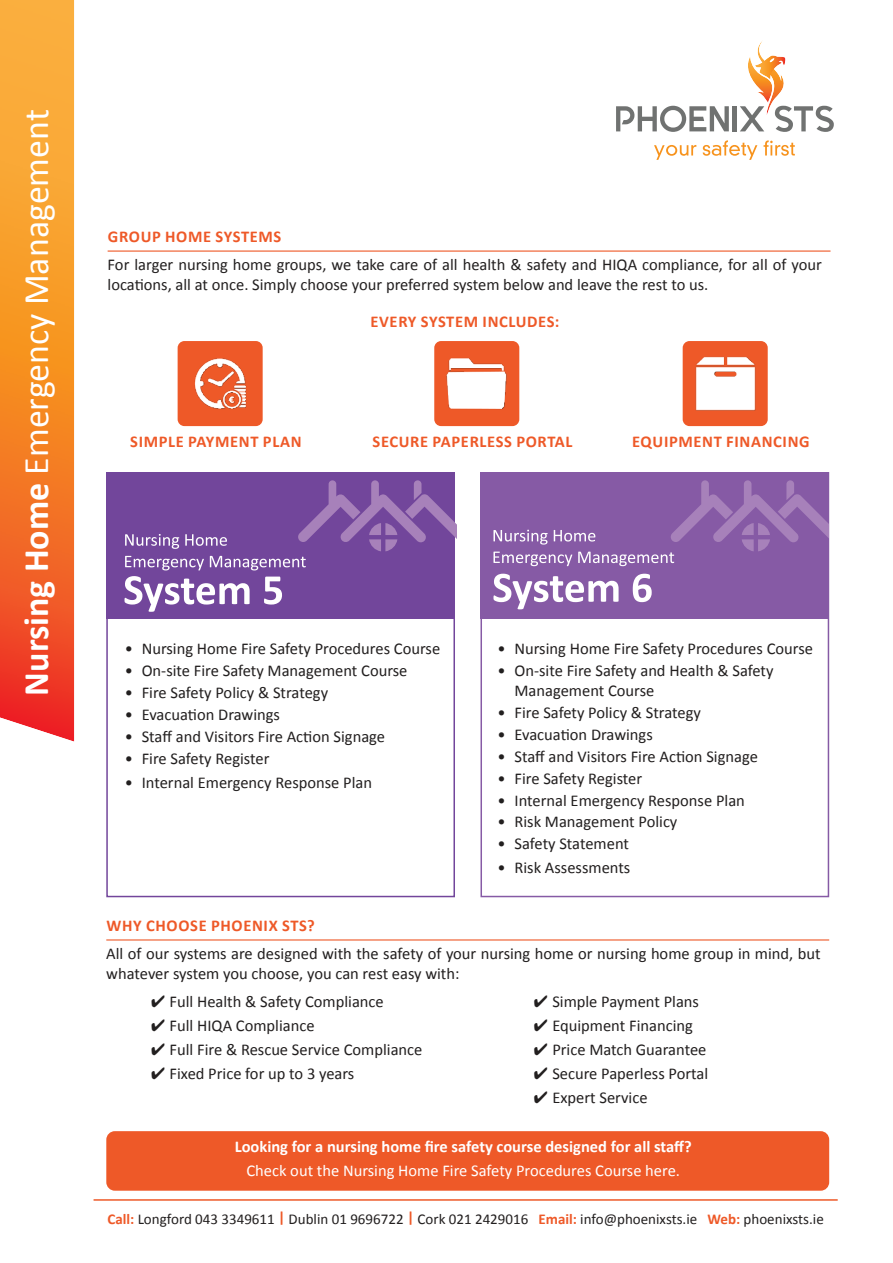
<style>
.page{position:relative;width:893px;height:1263px;background:#fff}
.page>*{position:absolute;margin:0;border:0;box-sizing:border-box;transform-origin:0 0}
.t1{font:36px "Calibri";color:#fff}
.t2{font:16.5px/19.8px "Calibri";color:#221f1f}
.t3{font:700 16.5px "Calibri";letter-spacing:.04em;color:#ee5928}
.t4{font:700 16.5px "Calibri";color:#fff}
.t5{font:16.5px "Calibri";color:#fff}
.t6{font:15px "Calibri";color:#221f1f}
.s1{font-weight:700}
.s2{font-weight:700;color:#ee5928}
</style>
<div class="page">
<div style="left:106px;top:1131px;width:723px;height:60px;background:#ee5928;border-radius:9px"></div>
<svg style="left:616px;top:106px;width:113px;height:26px"></svg>
<hr style="left:733px;top:106px;width:4px;height:25px;background:#707271">
<svg style="left:740px;top:106px;width:24px;height:25px"></svg>
<svg style="left:775px;top:106px;width:59px;height:26px"></svg>
<svg style="left:654px;top:145px;width:42px;height:15px"></svg>
<svg style="left:703px;top:140px;width:54px;height:20px"></svg>
<svg style="left:763px;top:140px;width:32px;height:16px"></svg>
<img style="left:757px;top:41px;width:27px;height:74px">
<img style="left:748px;top:57px;width:24px;height:46px">
<img style="left:755px;top:55px;width:31px;height:25px">
<hr style="left:94px;top:1199px;width:744px;height:2px;background:#ee5928">
<hr style="left:108px;top:250px;width:722px;height:2px;background:#ee5928">
<img style="left:0;top:0;width:74px;height:742px">
<div style="left:178px;top:341px;width:85px;height:85px;background:#ee5928;border-radius:7px"></div>
<img style="left:195px;top:358px;width:52px;height:51px">
<div style="left:434px;top:341px;width:85px;height:85px;background:#ee5928;border-radius:7px"></div>
<img style="left:446px;top:358px;width:61px;height:51px">
<div style="left:683px;top:341px;width:85px;height:85px;background:#ee5928;border-radius:7px"></div>
<img style="left:695px;top:356px;width:61px;height:55px">
<div style="left:106px;top:472px;width:349px;height:146px;background:#72469b"></div>
<div style="left:480px;top:472px;width:349px;height:146px;background:#865aa5"></div>
<svg style="left:125px;top:480px;width:331px;height:90px"></svg>
<svg style="left:493px;top:480px;width:336px;height:86px"></svg>
<svg style="left:125px;top:576px;width:125px;height:36px"></svg>
<svg style="left:264px;top:577px;width:18px;height:27px"></svg>
<svg style="left:493px;top:574px;width:126px;height:35px"></svg>
<svg style="left:633px;top:574px;width:19px;height:28px"></svg>
<hr style="left:106px;top:939px;width:723px;height:1px;background:#ee5928">
<h1 class="t1" style="left:24px;top:695px;width:588px;rotate:-90deg"><span class="s1">Nursing Home</span> Emergency Management</h1>
<p class="t3" style="left:108px;top:230px;width:175px">GROUP HOME SYSTEMS</p>
<p class="t2" style="left:108px;top:254px;width:716px">For larger nursing home groups, we take care of all health &amp; safety and HIQA compliance, for all of your locations, all at once. Simply choose your preferred system below and leave the rest to us.</p>
<p class="t3" style="left:371px;top:315px;width:190px">EVERY SYSTEM INCLUDES:</p>
<p class="t3" style="left:130px;top:436px;width:173px">SIMPLE PAYMENT PLAN</p>
<p class="t3" style="left:373px;top:436px;width:201px">SECURE PAPERLESS PORTAL</p>
<p class="t3" style="left:632px;top:436px;width:179px">EQUIPMENT FINANCING</p>
<p class="t2" style="left:125px;top:640px;width:317px">• Nursing Home Fire Safety Procedures Course</p>
<p class="t2" style="left:125px;top:662px;width:284px">• On-site Fire Safety Management Course</p>
<p class="t2" style="left:125px;top:684px;width:205px">• Fire Safety Policy &amp; Strategy</p>
<p class="t2" style="left:125px;top:706px;width:157px">• Evacuation Drawings</p>
<p class="t2" style="left:125px;top:728px;width:262px">• Staff and Visitors Fire Action Signage</p>
<p class="t2" style="left:125px;top:750px;width:146px">• Fire Safety Register</p>
<p class="t2" style="left:125px;top:773px;width:249px">• Internal Emergency Response Plan</p>
<p class="t2" style="left:497px;top:640px;width:317px">• Nursing Home Fire Safety Procedures Course</p>
<p class="t2" style="left:514px;top:662px;width:261px;text-indent:-17px">• On-site Fire Safety and Health &amp; Safety<br>Management Course</p>
<p class="t2" style="left:497px;top:704px;width:205px">• Fire Safety Policy &amp; Strategy</p>
<p class="t2" style="left:497px;top:726px;width:157px">• Evacuation Drawings</p>
<p class="t2" style="left:497px;top:747px;width:262px">• Staff and Visitors Fire Action Signage</p>
<p class="t2" style="left:497px;top:769px;width:146px">• Fire Safety Register</p>
<p class="t2" style="left:497px;top:791px;width:249px">• Internal Emergency Response Plan</p>
<p class="t2" style="left:497px;top:813px;width:181px">• Risk Management Policy</p>
<p class="t2" style="left:497px;top:835px;width:133px">• Safety Statement</p>
<p class="t2" style="left:497px;top:859px;width:134px">• Risk Assessments</p>
<p class="t3" style="left:107px;top:919px;width:210px">WHY CHOOSE PHOENIX STS?</p>
<p class="t2" style="left:106px;top:943px;width:716px">All of our systems are designed with the safety of your nursing home or nursing home group in mind, but whatever system you choose, you can rest easy with:</p>
<p class="t2" style="left:151px;top:991px;width:234px">✔ Full Health &amp; Safety Compliance</p>
<p class="t2" style="left:151px;top:1015px;width:165px">✔ Full HIQA Compliance</p>
<p class="t2" style="left:151px;top:1039px;width:273px">✔ Full Fire &amp; Rescue Service Compliance</p>
<p class="t2" style="left:151px;top:1063px;width:205px">✔ Fixed Price for up to 3 years</p>
<p class="t2" style="left:534px;top:991px;width:167px">✔ Simple Payment Plans</p>
<p class="t2" style="left:534px;top:1015px;width:161px">✔ Equipment Financing</p>
<p class="t2" style="left:534px;top:1039px;width:174px">✔ Price Match Guarantee</p>
<p class="t2" style="left:534px;top:1063px;width:176px">✔ Secure Paperless Portal</p>
<p class="t2" style="left:534px;top:1087px;width:115px">✔ Expert Service</p>
<p class="t4" style="left:235px;top:1134px;width:459px">Looking for a nursing home fire safety course designed for all staff?</p>
<p class="t5" style="left:246px;top:1159px;width:435px">Check out the Nursing Home Fire Safety Procedures Course here.</p>
<p class="t6" style="left:107px;top:1208px;width:718px"><span class="s2">Call:</span> Longford 043 3349611 <span class="s2">|</span> Dublin 01 9696722 <span class="s2">|</span> Cork 021 2429016 <span class="s2">Email:</span> info@phoenixsts.ie <span class="s2">Web:</span> phoenixsts.ie</p>
</div>
